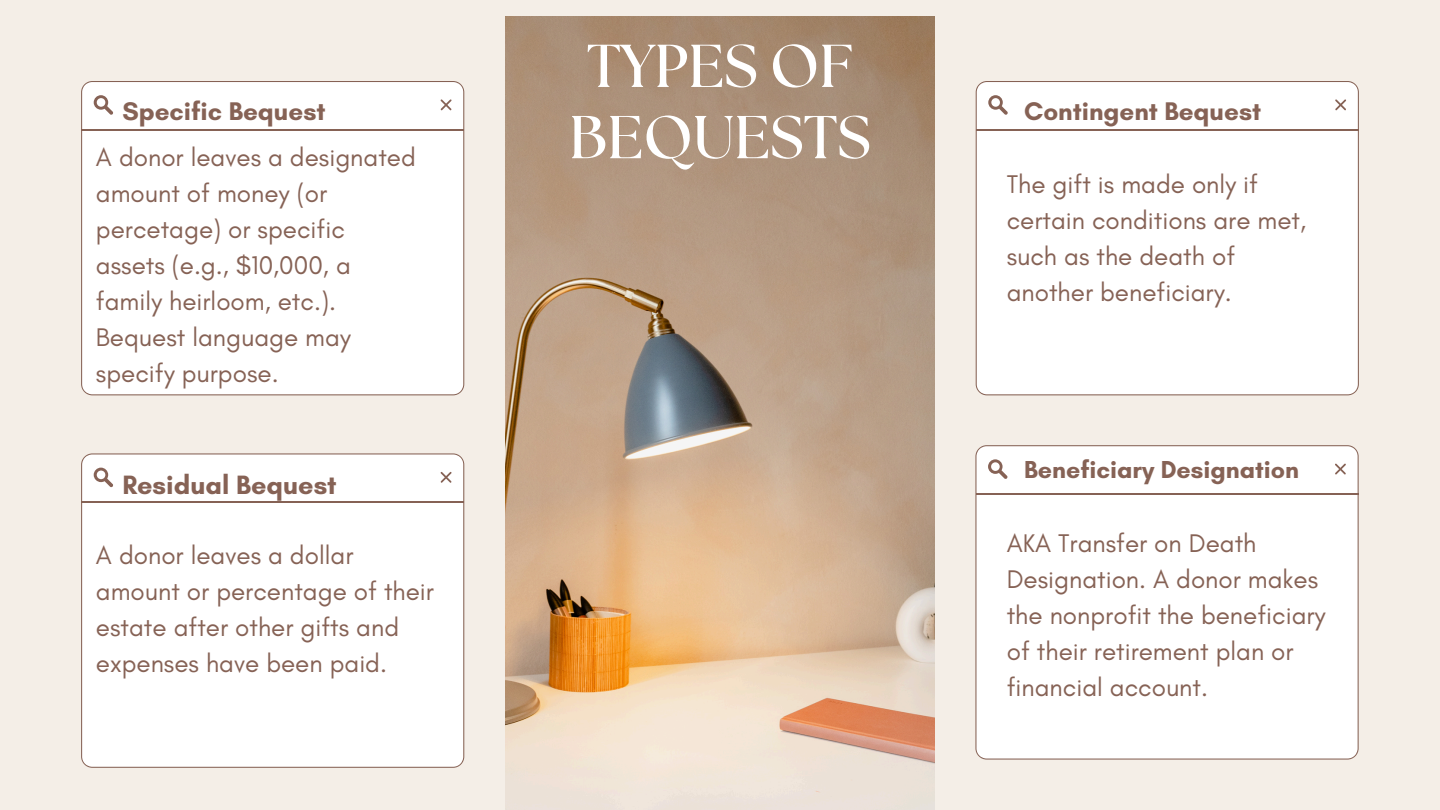
<style>
.page{position:relative;width:1440px;height:810px;background:#f4eee7}
.page>*{position:absolute;margin:0;border:0;box-sizing:border-box;transform-origin:0 0}
.t1{font:700 60.4px "The Seasons";color:#fff}
.t2{font:700 27px "Glacial Indifference";color:#866255}
.t3{font:26px/36px "Glacial Indifference";color:#866255}
.t4{font:700 26px "Glacial Indifference";color:#866255}
.t5{font:700 25px "Glacial Indifference";color:#866255}
</style>
<div class="page">
<div style="left:81px;top:81px;width:383px;height:314px;background:#fff"></div>
<svg style="left:441px;top:99px;width:11px;height:11px"></svg>
<svg style="left:94px;top:95px;width:19px;height:20px"></svg>
<hr style="left:82px;top:129px;width:382px;height:1px;background:#866255">
<img style="left:505px;top:16px;width:430px;height:794px">
<div style="left:81px;top:453px;width:383px;height:315px;background:#fff"></div>
<svg style="left:441px;top:472px;width:11px;height:11px"></svg>
<svg style="left:94px;top:468px;width:19px;height:19px"></svg>
<hr style="left:82px;top:502px;width:382px;height:1px;background:#866255">
<div style="left:976px;top:81px;width:383px;height:314px;background:#fff"></div>
<svg style="left:1335px;top:99px;width:11px;height:11px"></svg>
<svg style="left:988px;top:95px;width:20px;height:20px"></svg>
<hr style="left:976px;top:129px;width:382px;height:1px;background:#866255">
<div style="left:975px;top:445px;width:384px;height:314px;background:#fff"></div>
<svg style="left:1335px;top:464px;width:11px;height:11px"></svg>
<svg style="left:988px;top:459px;width:20px;height:20px"></svg>
<hr style="left:976px;top:493px;width:382px;height:1px;background:#866255">
<p class="t4" style="left:122px;top:95px;width:205px">Specific Bequest</p>
<h2 class="t3" style="left:96px;top:139px;width:321px">A donor leaves a designated</h2>
<h2 class="t3" style="left:96px;top:175px;width:257px">amount of money (or percetage) or specific assets (e.g., $10,000, a family heirloom, etc.).<br>Bequest language may specify purpose.</h2>
<h2 class="t2" style="left:122px;top:468px;width:216px">Residual Bequest</h2>
<p class="t3" style="left:96px;top:537px;width:340px">A donor leaves a dollar amount or percentage of their estate after other gifts and expenses have been paid.</p>
<p class="t1" style="left:587px;top:39px;width:268px">TYPES OF</p>
<p class="t1" style="left:569px;top:110px;width:303px">BEQUESTS</p>
<p class="t4" style="left:1024px;top:95px;width:239px">Contingent Bequest</p>
<p class="t3" style="left:1007px;top:166px;width:301px">The gift is made only if certain conditions are met, such as the death of another beneficiary.</p>
<p class="t5" style="left:1024px;top:455px;width:276px">Beneficiary Designation</p>
<h1 class="t3" style="left:1007px;top:525px;width:320px">AKA Transfer on Death<br>Designation. A donor makes the nonprofit the beneficiary of their retirement plan or financial account.</h1>
</div>
